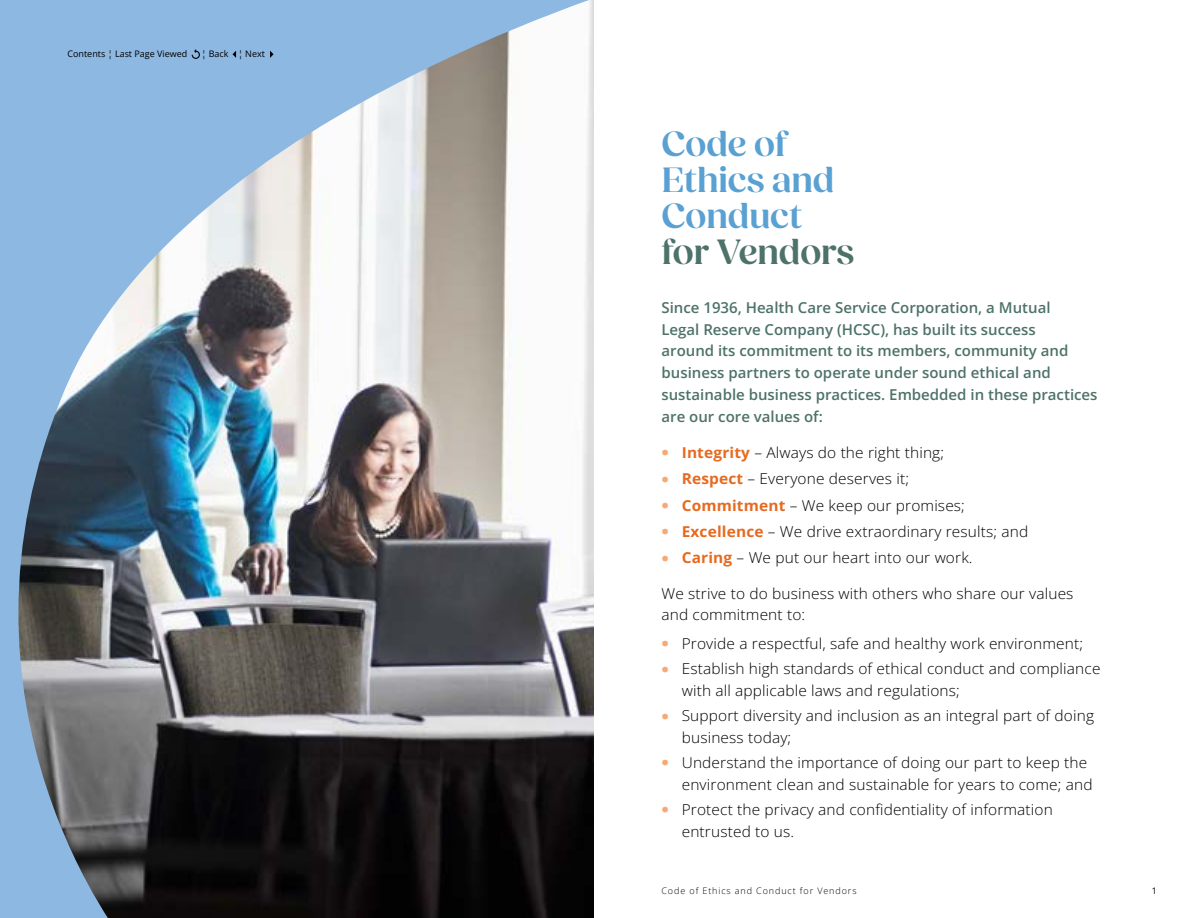
<style>
.page{position:relative;width:1188px;height:918px;background:#fff}
.page>*{position:absolute;margin:0;border:0;box-sizing:border-box;transform-origin:0 0}
.t1{font:600 36px/36px "Fields Display";color:#5aa1d3}
.t2{font:600 36px "Fields Display";color:#4d7269}
.t3{font:300 15px/21.8px "Open Sans";letter-spacing:.01em;color:#000}
.t4{font:600 15px/21.9px "Open Sans";color:#4d7269}
.t5{font:9px "Open Sans";color:#000}
.t6{font:300 9px "Open Sans";letter-spacing:.1em;color:#000}
.s1{font-weight:700;font-size:18px;color:#f9a774}
.s2{font-weight:700;color:#e66a1f}
</style>
<div class="page">
<img style="left:0;top:0;width:594px;height:918px">
<svg style="left:191px;top:49px;width:9px;height:10px"></svg>
<svg style="left:270px;top:51px;width:4px;height:7px"></svg>
<svg style="left:233px;top:51px;width:3px;height:7px"></svg>
<p class="t5" style="left:68px;top:48px;width:121px">Contents ¦ Last Page Viewed</p>
<p class="t5" style="left:202px;top:48px;width:65px">¦ Back ¦ Next</p>
<h1 class="t1" style="left:662px;top:127px;width:174px">Code of<br>Ethics and<br>Conduct</h1>
<h1 class="t2" style="left:662px;top:231px;width:194px">for Vendors</h1>
<p class="t4" style="left:662px;top:296px;width:438px">Since 1936, Health Care Service Corporation, a Mutual<br>Legal Reserve Company (HCSC), has built its success<br>around its commitment to its members, community and business partners to operate under sound ethical and sustainable business practices. Embedded in these practices are our core values of:</p>
<p class="t3" style="left:662px;top:441px;width:284px"><span class="s1">•</span> <span class="s2">Integrity</span> – Always do the right thing;</p>
<p class="t3" style="left:662px;top:467px;width:249px"><span class="s1">•</span> <span class="s2">Respect</span> – Everyone deserves it;</p>
<p class="t3" style="left:662px;top:494px;width:305px"><span class="s1">•</span> <span class="s2">Commitment</span> – We keep our promises;</p>
<p class="t3" style="left:662px;top:520px;width:368px"><span class="s1">•</span> <span class="s2">Excellence</span> – We drive extraordinary results; and</p>
<p class="t3" style="left:662px;top:547px;width:313px"><span class="s1">•</span> <span class="s2">Caring</span> – We put our heart into our work.</p>
<p class="t3" style="left:661px;top:582px;width:414px">We strive to do business with others who share our values and commitment to:</p>
<p class="t3" style="left:662px;top:632px;width:423px"><span class="s1">•</span> Provide a respectful, safe and healthy work environment;</p>
<p class="t3" style="left:682px;top:657px;width:420px;text-indent:-20px"><span class="s1">•</span> Establish high standards of ethical conduct and compliance with all applicable laws and regulations;</p>
<p class="t3" style="left:682px;top:704px;width:414px;text-indent:-20px"><span class="s1">•</span> Support diversity and inclusion as an integral part of doing business today;</p>
<p class="t3" style="left:682px;top:751px;width:412px;text-indent:-20px"><span class="s1">•</span> Understand the importance of doing our part to keep the environment clean and sustainable for years to come; and</p>
<p class="t3" style="left:682px;top:798px;width:373px;text-indent:-20px"><span class="s1">•</span> Protect the privacy and confidentiality of information entrusted to us.</p>
<p class="t6" style="left:662px;top:884px;width:197px">Code of Ethics and Conduct for Vendors</p>
<p class="t5" style="left:1152px;top:884px;width:7px">1</p>
</div>
